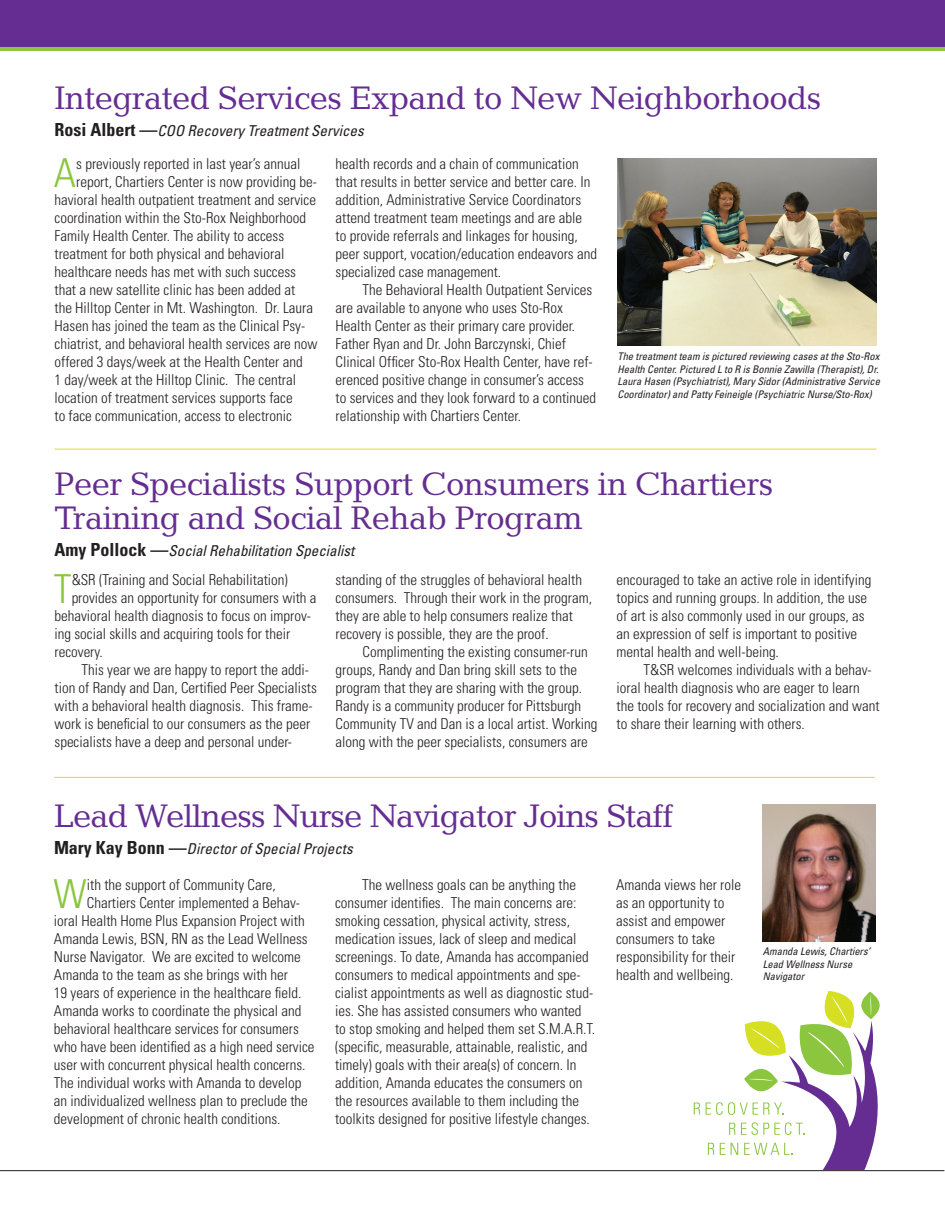
<style>
.page{position:relative;width:945px;height:1215px;background:#fff}
.page>*{position:absolute;margin:0;border:0;box-sizing:border-box;transform-origin:0 0}
.t1{font:300 condensed 39.9px "Univers LT Std";color:#8bc63e}
.t2{font:33px/33.6px "Candida Std";letter-spacing:-.02em;color:#652d91}
.t3{font:300 condensed 15px/18px "Univers LT Std";color:#231f20}
.t4{font:italic condensed 15px "Univers LT Std";color:#231f20}
.t5{font:italic condensed 10.5px/12.6px "Univers LT Std";color:#231f20}
.s1{font-weight:700;font-style:normal;font-size:18px}
</style>
<div class="page">
<div style="left:0;top:33px;width:944px;height:18px;background:#8bc63e"></div>
<hr style="left:0;top:1170px;width:944px;height:1px;background:#231f20">
<div style="left:0;top:0;width:944px;height:47px;background:#652d91"></div>
<svg style="left:694px;top:1103px;width:6px;height:12px"></svg>
<svg style="left:706px;top:991px;width:184px;height:181px"></svg>
<hr style="left:55px;top:449px;width:821px;height:1px;background:#d6df21">
<img style="left:617px;top:158px;width:260px;height:187px">
<hr style="left:54px;top:777px;width:821px;height:1px;background:#d6df21">
<img style="left:763px;top:805px;width:113px;height:136px">
<h2 class="t2" style="left:55px;top:81px;width:768px">Integrated Services Expand to New Neighborhoods</h2>
<p class="t4" style="left:55px;top:122px;width:311px"><span class="s1">Rosi Albert —</span>COO Recovery Treatment Services</p>
<h1 class="t1" style="left:54px;top:149px;width:24px">A</h1>
<p class="t3" style="left:76px;top:154px;width:226px">s previously reported in last year’s annual</p>
<p class="t3" style="left:336px;top:154px;width:263px">health records and a chain of communication that results in better service and better care. In addition, Administrative Service Coordinators attend treatment team meetings and are able<br>to provide referrals and linkages for housing, peer support, vocation/education endeavors and specialized case management.</p>
<p class="t3" style="left:336px;top:280px;width:262px;text-indent:27px">The Behavioral Health Outpatient Services are available to anyone who uses Sto-Rox Health Center as their primary care provider.<br>Father Ryan and Dr. John Barczynski, Chief Clinical Officer Sto-Rox Health Center, have ref&shy;erenced positive change in consumer’s access to services and they look forward to a continued relationship with Chartiers Center.</p>
<p class="t3" style="left:76px;top:172px;width:242px">report, Chartiers Center is now providing be-</p>
<p class="t3" style="left:55px;top:190px;width:263px">havioral health outpatient treatment and service</p>
<p class="t3" style="left:55px;top:208px;width:253px">coordination within the Sto-Rox Neighborhood</p>
<p class="t3" style="left:55px;top:226px;width:231px">Family Health Center. The ability to access</p>
<p class="t3" style="left:55px;top:244px;width:231px">treatment for both physical and behavioral</p>
<p class="t3" style="left:55px;top:262px;width:243px">healthcare needs has met with such success</p>
<p class="t3" style="left:55px;top:280px;width:242px">that a new satellite clinic has been added at</p>
<p class="t3" style="left:55px;top:298px;width:260px">the Hilltop Center in Mt. Washington. Dr. Laura</p>
<p class="t3" style="left:55px;top:316px;width:252px">Hasen has joined the team as the Clinical Psy-</p>
<p class="t3" style="left:55px;top:334px;width:265px">chiatrist, and behavioral health services are now</p>
<p class="t3" style="left:55px;top:352px;width:250px">offered 3 days/week at the Health Center and</p>
<p class="t3" style="left:55px;top:370px;width:243px">1 day/week at the Hilltop Clinic. The central</p>
<p class="t3" style="left:55px;top:388px;width:240px">location of treatment services supports face</p>
<p class="t3" style="left:55px;top:406px;width:239px">to face communication, access to electronic</p>
<p class="t5" style="left:617px;top:350px;width:264px">The treatment team is pictured reviewing cases at the Sto-Rox Health Center. Pictured L to R is Bonnie Zawilla (Therapist), Dr.<br>Laura Hasen (Psychiatrist), Mary Sidor (Administrative Service Coordinator) and Patty Feineigle (Psychiatric Nurse/Sto-Rox)</p>
<h2 class="t2" style="left:55px;top:467px;width:720px">Peer Specialists Support Consumers in Chartiers<br>Training and Social Rehab Program</h2>
<p class="t4" style="left:55px;top:541px;width:301px"><span class="s1">Amy Pollock —</span>Social Rehabilitation Specialist</p>
<h1 class="t1" style="left:54px;top:565px;width:19px">T</h1>
<p class="t3" style="left:72px;top:571px;width:218px">&amp;SR (Training and Social Rehabilitation)</p>
<p class="t3" style="left:72px;top:589px;width:246px">provides an opportunity for consumers with a</p>
<p class="t3" style="left:55px;top:607px;width:258px">behavioral health diagnosis to focus on improv-</p>
<p class="t3" style="left:55px;top:625px;width:237px">ing social skills and acquiring tools for their</p>
<p class="t3" style="left:55px;top:643px;width:50px">recovery.</p>
<p class="t3" style="left:82px;top:661px;width:229px">This year we are happy to report the addi-</p>
<p class="t3" style="left:55px;top:679px;width:264px">tion of Randy and Dan, Certified Peer Specialists</p>
<p class="t3" style="left:55px;top:697px;width:260px">with a behavioral health diagnosis. This frame-</p>
<p class="t3" style="left:55px;top:715px;width:257px">work is beneficial to our consumers as the peer</p>
<p class="t3" style="left:55px;top:733px;width:239px">specialists have a deep and personal under-</p>
<p class="t3" style="left:336px;top:571px;width:258px">standing of the struggles of behavioral health consumers. Through their work in the program, they are able to help consumers realize that recovery is possible, they are the proof.</p>
<p class="t3" style="left:336px;top:643px;width:264px;text-indent:27px">Complimenting the existing consumer-run groups, Randy and Dan bring skill sets to the program that they are sharing with the group.<br>Randy is a community producer for Pittsburgh Community TV and Dan is a local artist. Working along with the peer specialists, consumers are</p>
<p class="t3" style="left:617px;top:571px;width:256px">encouraged to take an active role in identifying topics and running groups. In addition, the use of art is also commonly used in our groups, as an expression of self is important to positive mental health and well-being.</p>
<p class="t3" style="left:617px;top:661px;width:265px;text-indent:27px">T&amp;SR welcomes individuals with a behav&shy;ioral health diagnosis who are eager to learn the tools for recovery and socialization and want to share their learning with others.</p>
<h2 class="t2" style="left:54px;top:799px;width:622px">Lead Wellness Nurse Navigator Joins Staff</h2>
<p class="t4" style="left:54px;top:840px;width:300px"><span class="s1">Mary Kay Bonn —</span>Director of Special Projects</p>
<h1 class="t1" style="left:54px;top:870px;width:35px">W</h1>
<p class="t3" style="left:87px;top:876px;width:191px">ith the support of Community Care,</p>
<p class="t3" style="left:335px;top:876px;width:262px;text-indent:27px">The wellness goals can be anything the consumer identifies. The main concerns are: smoking cessation, physical activity, stress, medication issues, lack of sleep and medical screenings. To date, Amanda has accompanied consumers to medical appointments and spe&shy;cialist appointments as well as diagnostic stud&shy;ies. She has assisted consumers who wanted to stop smoking and helped them set S.M.A.R.T. (specific, measurable, attainable, realistic, and timely) goals with their area(s) of concern. In addition, Amanda educates the consumers on the resources available to them including the toolkits designed for positive lifestyle changes.</p>
<p class="t3" style="left:616px;top:876px;width:126px">Amanda views her role as an opportunity to assist and empower consumers to take responsibility for their health and wellbeing.</p>
<p class="t3" style="left:87px;top:894px;width:215px">Chartiers Center implemented a Behav-</p>
<p class="t3" style="left:54px;top:912px;width:252px">ioral Health Home Plus Expansion Project with</p>
<p class="t3" style="left:54px;top:930px;width:255px">Amanda Lewis, BSN, RN as the Lead Wellness</p>
<p class="t3" style="left:54px;top:948px;width:248px">Nurse Navigator. We are excited to welcome</p>
<p class="t3" style="left:54px;top:966px;width:236px">Amanda to the team as she brings with her</p>
<p class="t3" style="left:54px;top:984px;width:249px">19 years of experience in the healthcare field.</p>
<p class="t3" style="left:54px;top:1002px;width:249px">Amanda works to coordinate the physical and</p>
<p class="t3" style="left:54px;top:1020px;width:246px">behavioral healthcare services for consumers</p>
<p class="t3" style="left:54px;top:1038px;width:262px">who have been identified as a high need service</p>
<p class="t3" style="left:54px;top:1056px;width:253px">user with concurrent physical health concerns.</p>
<p class="t3" style="left:54px;top:1074px;width:249px">The individual works with Amanda to develop</p>
<p class="t3" style="left:54px;top:1092px;width:255px">an individualized wellness plan to preclude the</p>
<p class="t3" style="left:54px;top:1110px;width:228px">development of chronic health conditions.</p>
<p class="t5" style="left:763px;top:945px;width:109px">Amanda Lewis, Chartiers’<br>Lead Wellness Nurse<br>Navigator</p>
</div>
